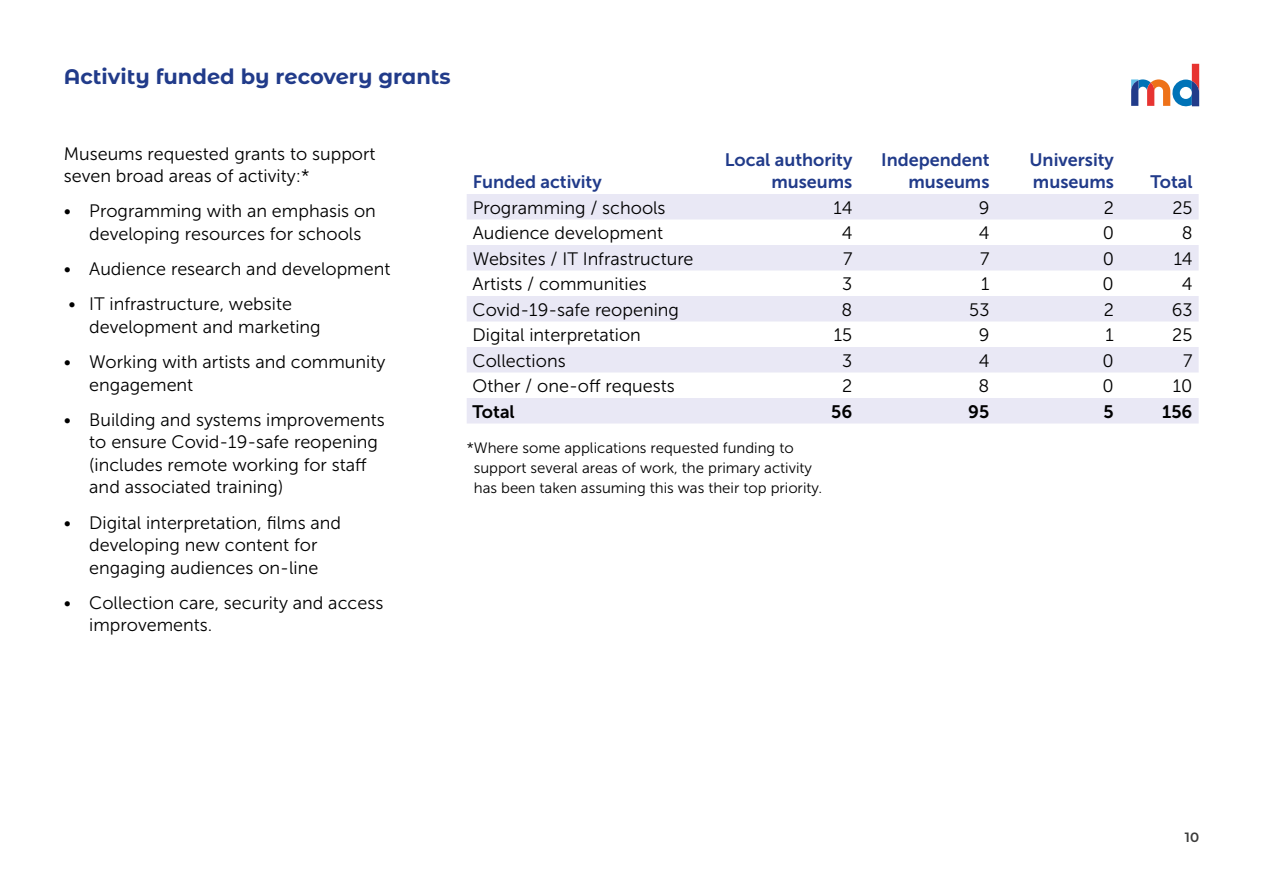
<style>
.page{position:relative;width:1263px;height:893px;background:#fff}
.page>*{position:absolute;margin:0;border:0;box-sizing:border-box;transform-origin:0 0}
.t1{font:700 21px "Montserrat Alternates";color:#213b8a}
.t2{font:18px/22.5px "Museo Sans 300";color:#000}
.t3{font:18px/22.5px "Museo Sans 700";color:#213b8a;text-align:right}
.t4{font:18px "Museo Sans 700";color:#000}
.t5{font:15px/19.5px "Museo Sans 300";color:#000}
.t6{font:600 13.5px "Montserrat Alternates";color:#3c3c3b}
</style>
<div class="page">
<svg style="left:1131px;top:64px;width:69px;height:42px"></svg>
<svg style="left:467px;top:194px;width:732px;height:229px;fill:#e9e8f5"></svg>
<p class="t1" style="left:64px;top:62px;width:388px">Activity funded by recovery grants</p>
<p class="t2" style="left:64px;top:142px;width:313px">Museums requested grants to support seven broad areas of activity:*</p>
<p class="t2" style="left:89px;top:200px;width:288px;text-indent:-26px">• Programming with an emphasis on developing resources for schools</p>
<p class="t2" style="left:64px;top:258px;width:328px">• Audience research and development</p>
<p class="t2" style="left:89px;top:293px;width:233px;text-indent:-21px">• IT infrastructure, website development and marketing</p>
<p class="t2" style="left:89px;top:351px;width:298px;text-indent:-26px">• Working with artists and community engagement</p>
<p class="t2" style="left:89px;top:408px;width:297px;text-indent:-26px">• Building and systems improvements to ensure Covid-19-safe reopening (includes remote working for staff and associated training)</p>
<p class="t2" style="left:64px;top:511px;width:279px;text-align:center">• Digital interpretation, films and developing new content for engaging audiences on-line</p>
<p class="t2" style="left:89px;top:592px;width:296px;text-indent:-26px">• Collection care, security and access improvements.</p>
<p class="t3" style="left:473px;top:171px;width:131px">Funded activity</p>
<p class="t3" style="left:725px;top:148px;width:129px">Local authority museums</p>
<p class="t3" style="left:881px;top:148px;width:110px">Independent museums</p>
<p class="t3" style="left:1029px;top:148px;width:86px;text-align:left">University museums</p>
<p class="t3" style="left:1150px;top:171px;width:44px">Total</p>
<p class="t2" style="left:473px;top:196px;width:194px">Programming / schools</p>
<p class="t2" style="left:834px;top:196px;width:20px">14</p>
<p class="t2" style="left:979px;top:196px;width:12px">9</p>
<p class="t2" style="left:1104px;top:196px;width:12px">2</p>
<p class="t2" style="left:1172px;top:196px;width:22px">25</p>
<p class="t2" style="left:473px;top:222px;width:192px">Audience development</p>
<p class="t2" style="left:842px;top:222px;width:12px">4</p>
<p class="t2" style="left:979px;top:222px;width:12px">4</p>
<p class="t2" style="left:1103px;top:222px;width:13px">0</p>
<p class="t2" style="left:1182px;top:222px;width:12px">8</p>
<p class="t2" style="left:473px;top:247px;width:222px">Websites / IT Infrastructure</p>
<p class="t2" style="left:843px;top:247px;width:11px">7</p>
<p class="t2" style="left:980px;top:247px;width:11px">7</p>
<p class="t2" style="left:1103px;top:247px;width:13px">0</p>
<p class="t2" style="left:1174px;top:247px;width:20px">14</p>
<p class="t2" style="left:473px;top:273px;width:176px">Artists / communities</p>
<p class="t2" style="left:842px;top:273px;width:12px">3</p>
<p class="t2" style="left:981px;top:273px;width:10px">1</p>
<p class="t2" style="left:1103px;top:273px;width:13px">0</p>
<p class="t2" style="left:1182px;top:273px;width:12px">4</p>
<p class="t2" style="left:473px;top:298px;width:208px">Covid-19-safe reopening</p>
<p class="t2" style="left:841px;top:298px;width:12px">8</p>
<p class="t2" style="left:969px;top:298px;width:22px">53</p>
<p class="t2" style="left:1104px;top:298px;width:12px">2</p>
<p class="t2" style="left:1172px;top:298px;width:22px">63</p>
<p class="t2" style="left:473px;top:324px;width:170px">Digital interpretation</p>
<p class="t2" style="left:834px;top:324px;width:20px">15</p>
<p class="t2" style="left:979px;top:324px;width:12px">9</p>
<p class="t2" style="left:1105px;top:324px;width:10px">1</p>
<p class="t2" style="left:1172px;top:324px;width:22px">25</p>
<p class="t2" style="left:473px;top:349px;width:95px">Collections</p>
<p class="t2" style="left:842px;top:349px;width:12px">3</p>
<p class="t2" style="left:979px;top:349px;width:12px">4</p>
<p class="t2" style="left:1102px;top:349px;width:13px">0</p>
<p class="t2" style="left:1183px;top:349px;width:11px">7</p>
<p class="t2" style="left:473px;top:375px;width:204px">Other / one-off requests</p>
<p class="t2" style="left:842px;top:375px;width:12px">2</p>
<p class="t2" style="left:978px;top:375px;width:12px">8</p>
<p class="t2" style="left:1102px;top:375px;width:13px">0</p>
<p class="t2" style="left:1173px;top:375px;width:21px">10</p>
<p class="t4" style="left:473px;top:401px;width:44px">Total</p>
<p class="t4" style="left:831px;top:401px;width:23px">56</p>
<p class="t4" style="left:968px;top:401px;width:23px">95</p>
<p class="t4" style="left:1103px;top:401px;width:12px">5</p>
<p class="t4" style="left:1162px;top:401px;width:32px">156</p>
<p class="t5" style="left:474px;top:439px;width:350px;text-indent:-7px">*Where some applications requested funding to support several areas of work, the primary activity has been taken assuming this was their top priority.</p>
<p class="t6" style="left:1185px;top:828px;width:16px">10</p>
</div>
